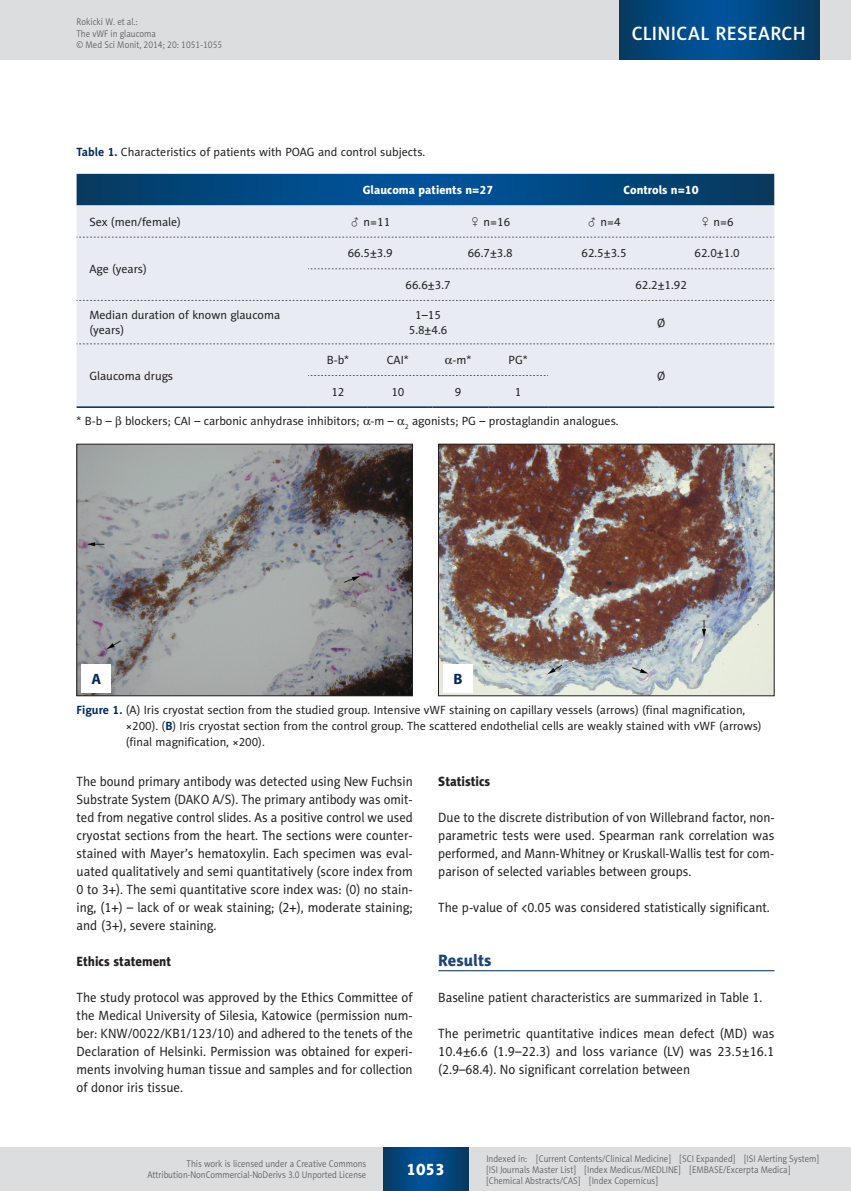
<style>
.page{position:relative;width:851px;height:1191px;background:#fff}
.page>*{position:absolute;margin:0;border:0;box-sizing:border-box;transform-origin:0 0}
.t1{font:19.5px "Naomi Sans EFN Medium";letter-spacing:.015em;color:#fff}
.MSM_Headline_1{font:16.5px "Naomi Sans EFN Heavy";color:#1a4574}
.t2{font:16.5px "Naomi Sans EFN Heavy";color:#fff}
.t3{font:700 15px "Myriad Pro";color:#00295c}
.MSM_Body{font:13.5px/18px "Naomi Sans EFN";color:#231f20;text-align:justify;scale:.95 1}
.MSM_Body-2{font:13.5px/18px "Naomi Sans EFN";color:#231f20;text-align:justify;scale:.94 1}
.MSM_Body-3{font:13.5px/18px "Naomi Sans EFN";color:#231f20;text-align:justify;scale:.96 1}
.MSM_Headline_2{font:13.5px "Naomi Sans EFN Heavy";color:#231f20;scale:.95 1}
.MSM_Rycina_tytul{font:12px/15.8px "Naomi Sans EFN";color:#231f20}
.MSM_Tabela_zawartosc{font:12px/15.8px "Naomi Sans EFN";color:#231f20}
.MSM_Table_podpis_dol{font:12px "Naomi Sans EFN";color:#231f20}
.MSM_Tabela_tytul{font:12px "Naomi Sans EFN";color:#231f20}
.MSM_Tabela_Head{font:12px "Naomi Sans EFN Heavy";color:#fff}
.MSM_pagina_zywa{font:9.75px/11.2px "Naomi Sans EFN Light";color:#57585a;scale:.9 1}
.MSM_pagina_sygnatura{font:9.75px "Naomi Sans EFN Light";color:#57585a;scale:.9 1}
.s1{font-weight:700;color:#00295c}
.s2{font-family:"Commercial Pi Normal"}
.s3{font-family:"Standard Sym L"}
</style>
<div class="page">
<hr style="left:438px;top:970px;width:336px;height:1px;background:#00295c">
<svg style="left:77px;top:174px;width:697px;height:31px;background:#02477e"></svg>
<div style="left:77px;top:205px;width:697px;height:201px;background:#e8ebf2"></div>
<svg style="left:77px;top:237px;width:697px;height:1px"></svg>
<svg style="left:308px;top:268px;width:466px;height:1px"></svg>
<svg style="left:77px;top:300px;width:697px;height:1px"></svg>
<svg style="left:77px;top:343px;width:697px;height:1px"></svg>
<svg style="left:308px;top:375px;width:240px;height:1px"></svg>
<hr style="left:77px;top:406px;width:231px;height:2px;background:#00295c">
<hr style="left:308px;top:406px;width:60px;height:2px;background:#00295c">
<hr style="left:368px;top:406px;width:60px;height:2px;background:#00295c">
<hr style="left:432px;top:406px;width:56px;height:2px;background:#00295c">
<hr style="left:488px;top:406px;width:60px;height:2px;background:#00295c">
<hr style="left:548px;top:406px;width:111px;height:2px;background:#00295c">
<hr style="left:659px;top:406px;width:115px;height:2px;background:#00295c">
<img style="left:79px;top:446px;width:331px;height:248px">
<div style="left:77px;top:444px;width:335px;height:252px;border:1px solid #231f20"></div>
<div style="left:82px;top:664px;width:29px;height:28px;background:#fff"></div>
<img style="left:440px;top:446px;width:332px;height:248px">
<div style="left:438px;top:444px;width:336px;height:252px;border:1px solid #231f20"></div>
<div style="left:443px;top:664px;width:29px;height:28px;background:#fff"></div>
<div style="left:0;top:1148px;width:850px;height:43px;background:#dcdddf"></div>
<svg style="left:383px;top:1147px;width:85px;height:43px;background:#02477e"></svg>
<div style="left:0;top:0;width:850px;height:60px;background:#dcdddf"></div>
<svg style="left:619px;top:0;width:200px;height:60px;background:#02477e"></svg>
<p class="MSM_pagina_zywa" style="left:77px;top:16px;width:90px">Rokicki W. et al.:<br>The vWF in glaucoma</p>
<p class="MSM_pagina_sygnatura" style="left:77px;top:39px;width:163px">© Med Sci Monit, 2014; 20: 1051-1055</p>
<p class="MSM_Tabela_tytul" style="left:77px;top:145px;width:350px"><span class="s1">Table 1.</span> Characteristics of patients with POAG and control subjects.</p>
<h1 class="t1" style="left:631px;top:22px;width:175px">CLINICAL RESEARCH</h1>
<p class="MSM_Tabela_Head" style="left:363px;top:183px;width:132px">Glaucoma patients n=27</p>
<p class="MSM_Tabela_Head" style="left:623px;top:183px;width:77px">Controls n=10</p>
<p class="MSM_Tabela_zawartosc" style="left:89px;top:214px;width:93px">Sex (men/female)</p>
<p class="MSM_Tabela_zawartosc" style="left:350px;top:214px;width:41px"><span class="s2">Y</span> n=11</p>
<p class="MSM_Tabela_zawartosc" style="left:470px;top:214px;width:41px"><span class="s2">X</span> n=16</p>
<p class="MSM_Tabela_zawartosc" style="left:587px;top:214px;width:35px"><span class="s2">Y</span> n=4</p>
<p class="MSM_Tabela_zawartosc" style="left:700px;top:214px;width:35px"><span class="s2">X</span> n=6</p>
<p class="MSM_Tabela_zawartosc" style="left:89px;top:261px;width:59px">Age (years)</p>
<p class="MSM_Tabela_zawartosc" style="left:347px;top:245px;width:46px">66.5±3.9</p>
<p class="MSM_Tabela_zawartosc" style="left:467px;top:245px;width:46px">66.7±3.8</p>
<p class="MSM_Tabela_zawartosc" style="left:581px;top:245px;width:46px">62.5±3.5</p>
<p class="MSM_Tabela_zawartosc" style="left:694px;top:245px;width:46px">62.0±1.0</p>
<p class="MSM_Tabela_zawartosc" style="left:405px;top:277px;width:46px">66.6±3.7</p>
<p class="MSM_Tabela_zawartosc" style="left:635px;top:277px;width:53px">62.2±1.92</p>
<p class="MSM_Tabela_zawartosc" style="left:89px;top:307px;width:192px">Median duration of known glaucoma (years)</p>
<p class="MSM_Tabela_zawartosc" style="left:415px;top:307px;width:27px">1–15</p>
<p class="MSM_Tabela_zawartosc" style="left:409px;top:322px;width:40px">5.8±4.6</p>
<p class="MSM_Tabela_zawartosc" style="left:89px;top:368px;width:85px">Glaucoma drugs</p>
<p class="MSM_Tabela_zawartosc" style="left:326px;top:352px;width:24px">B-b*</p>
<p class="MSM_Tabela_zawartosc" style="left:387px;top:352px;width:23px">CAI*</p>
<p class="MSM_Tabela_zawartosc" style="left:445px;top:352px;width:28px"><span class="s3">a</span>-m*</p>
<p class="MSM_Tabela_zawartosc" style="left:508px;top:352px;width:21px">PG*</p>
<p class="MSM_Tabela_zawartosc" style="left:331px;top:384px;width:15px">12</p>
<p class="MSM_Tabela_zawartosc" style="left:391px;top:384px;width:15px">10</p>
<p class="MSM_Tabela_zawartosc" style="left:455px;top:384px;width:8px">9</p>
<p class="MSM_Tabela_zawartosc" style="left:515px;top:384px;width:8px">1</p>
<p class="MSM_Table_podpis_dol" style="left:77px;top:414px;width:543px">* B-b – <span class="s3">b</span> blockers; CAI – carbonic anhydrase inhibitors; <span class="s3">a</span>-m – <span class="s3">a</span><sub>2</sub> agonists; PG – prostaglandin analogues.</p>
<p class="MSM_Tabela_zawartosc" style="left:657px;top:315px;width:10px">Ø</p>
<p class="MSM_Tabela_zawartosc" style="left:657px;top:368px;width:10px">Ø</p>
<p class="t3" style="left:91px;top:669px;width:11px">A</p>
<p class="t3" style="left:453px;top:669px;width:11px">B</p>
<p class="MSM_Rycina_tytul" style="left:126px;top:702px;width:637px;text-indent:-49px"><span class="s1">Figure 1.</span> (A) Iris cryostat section from the studied group. Intensive vWF staining on capillary vessels (arrows) (final magnification, ×200). (<span class="s1">B</span>) Iris cryostat section from the control group. The scattered endothelial cells are weakly stained with vWF (arrows) (final magnification, ×200).</p>
<p class="MSM_Body-2" style="left:77px;top:772px;width:359px">The bound primary antibody was detected using New Fuchsin Substrate System (DAKO A/S). The primary antibody was omit&shy;ted from negative control slides. As a positive control we used cryostat sections from the heart. The sections were counter&shy;stained with Mayer’s hematoxylin. Each specimen was eval&shy;uated qualitatively and semi quantitatively (score index from 0 to 3+). The semi quantitative score index was: (0) no stain&shy;ing, (1+) – lack of or weak staining; (2+), moderate staining; and (3+), severe staining.</p>
<p class="MSM_Headline_2" style="left:77px;top:953px;width:101px">Ethics statement</p>
<p class="MSM_Body" style="left:77px;top:988px;width:355px">The study protocol was approved by the Ethics Committee of the Medical University of Silesia, Katowice (permission num&shy;ber: KNW/0022/KB1/123/10) and adhered to the tenets of the Declaration of Helsinki. Permission was obtained for experi&shy;ments involving human tissue and samples and for collection of donor iris tissue.</p>
<p class="MSM_Headline_2" style="left:438px;top:773px;width:56px">Statistics</p>
<p class="MSM_Body" style="left:438px;top:808px;width:355px">Due to the discrete distribution of von Willebrand factor, non&shy;parametric tests were used. Spearman rank correlation was performed, and Mann-Whitney or Kruskall-Wallis test for com&shy;parison of selected variables between groups.</p>
<p class="MSM_Body" style="left:438px;top:898px;width:350px">The p-value of &lt;0.05 was considered statistically significant.</p>
<p class="MSM_Headline_1" style="left:438px;top:950px;width:55px">Results</p>
<p class="MSM_Body" style="left:438px;top:988px;width:342px">Baseline patient characteristics are summarized in Table 1.</p>
<p class="MSM_Body-3" style="left:438px;top:1024px;width:352px">The perimetric quantitative indices mean defect (MD) was 10.4±6.6 (1.9–22.3) and loss variance (LV) was 23.5±16.1 (2.9–68.4). No significant correlation between</p>
<p class="MSM_pagina_zywa" style="left:147px;top:1158px;width:245px;text-align:right">This work is licensed under a Creative Commons<br>Attribution-NonCommercial-NoDerivs 3.0 Unported License</p>
<p class="t2" style="left:406px;top:1159px;width:40px">1053</p>
<p class="MSM_pagina_zywa" style="left:486px;top:1152px;width:371px">Indexed in: [Current Contents/Clinical Medicine] [SCI Expanded] [ISI Alerting System] [ISI Journals Master List] [Index Medicus/MEDLINE] [EMBASE/Excerpta Medica] [Chemical Abstracts/CAS] [Index Copernicus]</p>
</div>
